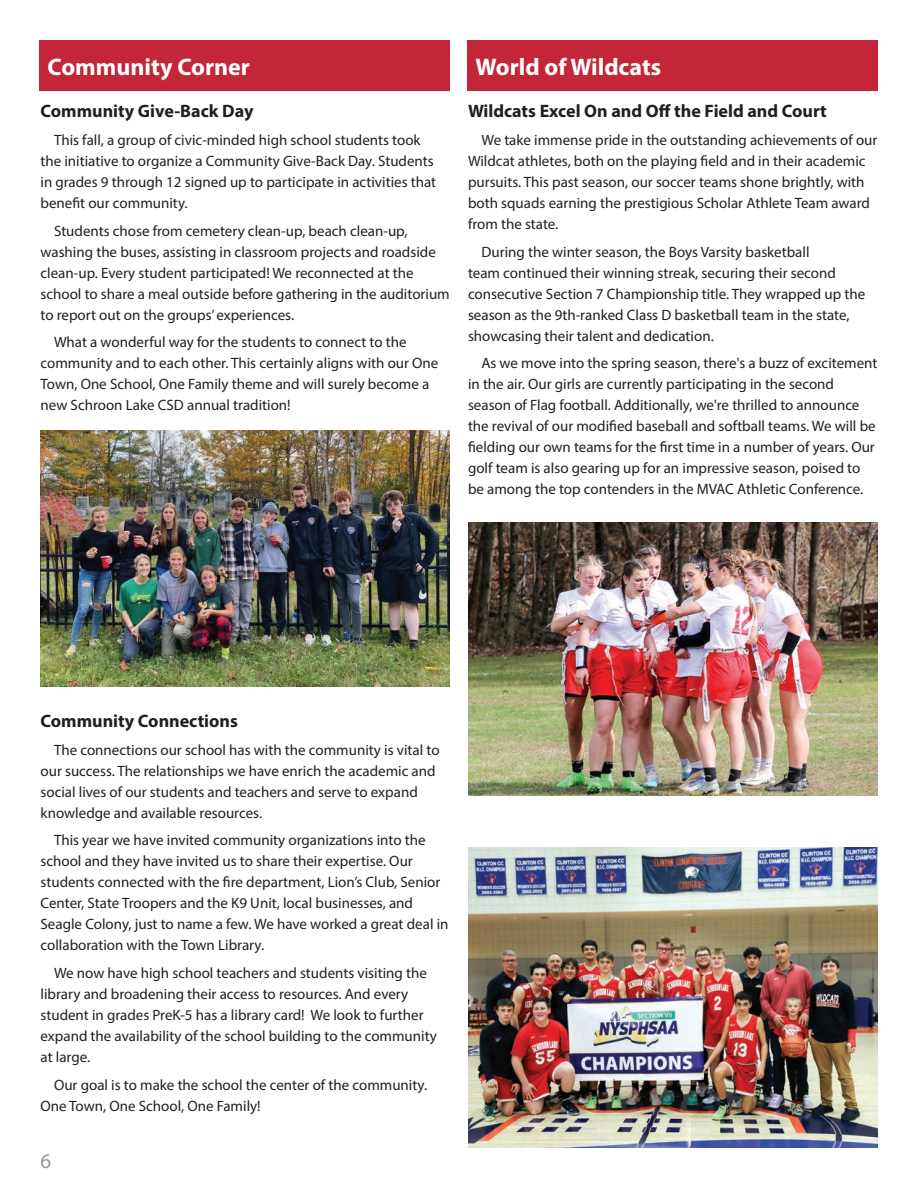
<style>
.page{position:relative;width:918px;height:1188px;background:#fff}
.page>*{position:absolute;margin:0;border:0;box-sizing:border-box;transform-origin:0 0}
.t1{font:700 24px "Myriad Pro";color:#fff}
.t2{font:21px "Myriad Pro";color:#939598}
.t3{font:700 18px "Myriad Pro";color:#231f20}
.t4{font:15px/21px "Myriad Pro";color:#231f20}
</style>
<div class="page">
<img style="left:468px;top:522px;width:410px;height:273px">
<img style="left:40px;top:431px;width:410px;height:255px">
<img style="left:468px;top:848px;width:410px;height:300px">
<div style="left:39px;top:40px;width:411px;height:51px;background:#c32638"></div>
<div style="left:467px;top:40px;width:411px;height:51px;background:#c32638"></div>
<h1 class="t1" style="left:48px;top:51px;width:204px">Community Corner</h1>
<h1 class="t1" style="left:476px;top:51px;width:187px">World of Wildcats</h1>
<p class="t3" style="left:40px;top:99px;width:214px">Community Give-Back Day</p>
<p class="t4" style="left:40px;top:129px;width:397px;text-indent:14px">This fall, a group of civic-minded high school students took the initiative to organize a Community Give-Back Day. Students in grades 9 through 12 signed up to participate in activities that benefit our community.</p>
<p class="t4" style="left:40px;top:220px;width:411px;text-indent:14px">Students chose from cemetery clean-up, beach clean-up, washing the buses, assisting in classroom projects and roadside clean-up. Every student participated! We reconnected at the school to share a meal outside before gathering in the auditorium to report out on the groups’ experiences.</p>
<p class="t4" style="left:40px;top:332px;width:399px;text-indent:14px">What a wonderful way for the students to connect to the community and to each other. This certainly aligns with our One Town, One School, One Family theme and will surely become a new Schroon Lake CSD annual tradition!</p>
<p class="t3" style="left:468px;top:99px;width:360px">Wildcats Excel On and Off the Field and Court</p>
<p class="t4" style="left:468px;top:129px;width:411px;text-indent:14px">We take immense pride in the outstanding achievements of our Wildcat athletes, both on the playing field and in their academic pursuits. This past season, our soccer teams shone brightly, with both squads earning the prestigious Scholar Athlete Team award from the state.</p>
<p class="t4" style="left:468px;top:241px;width:399px;text-indent:14px">During the winter season, the Boys Varsity basketball<br>team continued their winning streak, securing their second consecutive Section 7 Championship title. They wrapped up the season as the 9th-ranked Class D basketball team in the state, showcasing their talent and dedication.</p>
<p class="t4" style="left:468px;top:353px;width:411px;text-indent:14px">As we move into the spring season, there's a buzz of excitement in the air. Our girls are currently participating in the second season of Flag football. Additionally, we're thrilled to announce the revival of our modified baseball and softball teams. We will be fielding our own teams for the first time in a number of years. Our golf team is also gearing up for an impressive season, poised to be among the top contenders in the MVAC Athletic Conference.</p>
<p class="t3" style="left:40px;top:709px;width:199px">Community Connections</p>
<p class="t4" style="left:40px;top:739px;width:401px;text-indent:14px">The connections our school has with the community is vital to our success. The relationships we have enrich the academic and social lives of our students and teachers and serve to expand knowledge and available resources.</p>
<p class="t4" style="left:40px;top:830px;width:410px;text-indent:14px">This year we have invited community organizations into the school and they have invited us to share their expertise. Our students connected with the fire department, Lion’s Club, Senior Center, State Troopers and the K9 Unit, local businesses, and Seagle Colony, just to name a few. We have worked a great deal in collaboration with the Town Library.</p>
<p class="t4" style="left:40px;top:962px;width:398px;text-indent:14px">We now have high school teachers and students visiting the library and broadening their access to resources. And every student in grades PreK-5 has a library card! We look to further expand the availability of the school building to the community at large.</p>
<p class="t4" style="left:40px;top:1074px;width:388px;text-indent:14px">Our goal is to make the school the center of the community.<br>One Town, One School, One Family!</p>
<h2 class="t2" style="left:41px;top:1148px;width:12px">6</h2>
</div>
